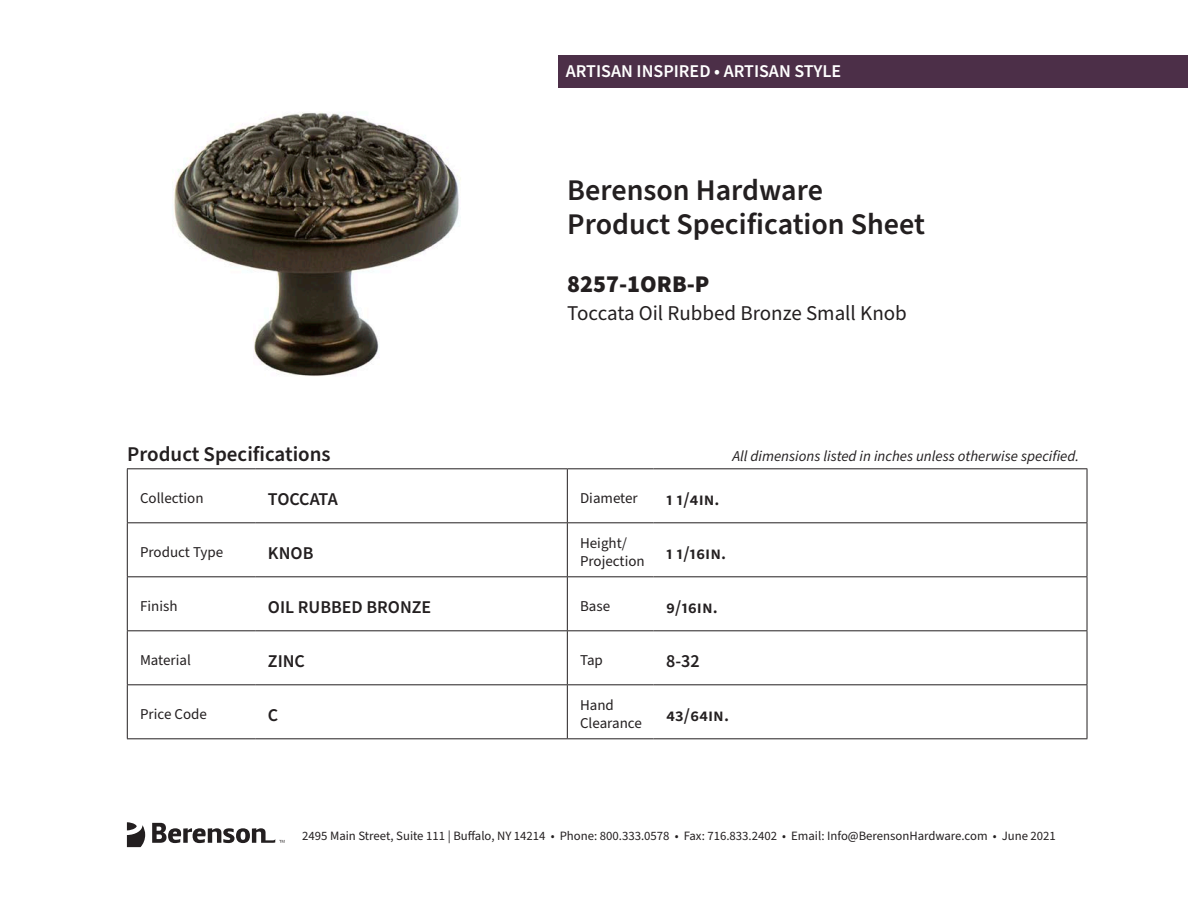
<style>
.page{position:relative;width:1188px;height:918px;background:#fff}
.page>*{position:absolute;margin:0;border:0;box-sizing:border-box;transform-origin:0 0}
.t1{font:600 30px/34.2px "Source Sans Pro";color:#231f20}
.t2{font:900 24px "Source Sans Pro";color:#231f20}
.t3{font:21px "Source Sans Pro";color:#231f20}
.t4{font:600 21px "Source Sans Pro";color:#231f20}
.t5{font:600 18px "Source Sans Pro";color:#231f20}
.t6{font:600 18px "Source Sans Pro";color:#fff}
.t7{font:600 18px "Source Sans Pro";letter-spacing:-.03em;color:#231f20}
.t8{font:15px/18px "Source Sans Pro";color:#231f20}
.t9{font:italic 15px "Source Sans Pro";color:#231f20}
.t10{font:12.75px "Source Sans Pro";color:#231f20}
</style>
<div class="page">
<div style="left:558px;top:55px;width:630px;height:33px;background:#4c2f48"></div>
<svg style="left:127px;top:822px;width:18px;height:25px"></svg>
<svg style="left:152px;top:823px;width:132px;height:20px"></svg>
<img style="left:174px;top:112px;width:287px;height:264px">
<hr style="left:255px;top:468px;width:312px;height:1px;background:#231f20">
<hr style="left:1087px;top:469px;width:1px;height:53px;background:#231f20">
<hr style="left:255px;top:522px;width:312px;height:1px;background:#231f20">
<hr style="left:1087px;top:523px;width:1px;height:53px;background:#231f20">
<hr style="left:127px;top:468px;width:128px;height:1px;background:#231f20">
<hr style="left:127px;top:469px;width:1px;height:53px;background:#231f20">
<hr style="left:567px;top:469px;width:1px;height:53px;background:#231f20">
<hr style="left:567px;top:523px;width:1px;height:53px;background:#231f20">
<hr style="left:127px;top:522px;width:128px;height:1px;background:#231f20">
<hr style="left:127px;top:523px;width:1px;height:53px;background:#231f20">
<hr style="left:127px;top:576px;width:128px;height:1px;background:#231f20">
<hr style="left:127px;top:577px;width:1px;height:53px;background:#231f20">
<hr style="left:127px;top:684px;width:128px;height:1px;background:#231f20">
<hr style="left:127px;top:685px;width:1px;height:53px;background:#231f20">
<hr style="left:567px;top:468px;width:86px;height:1px;background:#231f20">
<hr style="left:127px;top:630px;width:128px;height:1px;background:#231f20">
<hr style="left:127px;top:631px;width:1px;height:53px;background:#231f20">
<hr style="left:127px;top:738px;width:128px;height:1px;background:#231f20">
<hr style="left:255px;top:576px;width:312px;height:1px;background:#231f20">
<hr style="left:567px;top:522px;width:86px;height:1px;background:#231f20">
<hr style="left:653px;top:522px;width:434px;height:1px;background:#231f20">
<hr style="left:567px;top:576px;width:86px;height:1px;background:#231f20">
<hr style="left:567px;top:577px;width:1px;height:53px;background:#231f20">
<hr style="left:653px;top:576px;width:434px;height:1px;background:#231f20">
<hr style="left:1087px;top:577px;width:1px;height:53px;background:#231f20">
<hr style="left:255px;top:684px;width:312px;height:1px;background:#231f20">
<hr style="left:567px;top:631px;width:1px;height:53px;background:#231f20">
<hr style="left:567px;top:685px;width:1px;height:53px;background:#231f20">
<hr style="left:653px;top:468px;width:434px;height:1px;background:#231f20">
<hr style="left:255px;top:630px;width:312px;height:1px;background:#231f20">
<hr style="left:567px;top:630px;width:86px;height:1px;background:#231f20">
<hr style="left:653px;top:630px;width:434px;height:1px;background:#231f20">
<hr style="left:1087px;top:631px;width:1px;height:53px;background:#231f20">
<hr style="left:567px;top:684px;width:86px;height:1px;background:#231f20">
<hr style="left:653px;top:684px;width:434px;height:1px;background:#231f20">
<hr style="left:1087px;top:685px;width:1px;height:53px;background:#231f20">
<hr style="left:255px;top:738px;width:312px;height:1px;background:#231f20">
<hr style="left:567px;top:738px;width:86px;height:1px;background:#231f20">
<hr style="left:653px;top:738px;width:434px;height:1px;background:#231f20">
<h3 class="t6" style="left:566px;top:59px;width:277px">ARTISAN INSPIRED • ARTISAN STYLE</h3>
<p class="t1" style="left:567px;top:174px;width:359px">Berenson Hardware<br>Product Specification Sheet</p>
<p class="t2" style="left:567px;top:268px;width:144px">8257-1ORB-P</p>
<p class="t3" style="left:567px;top:299px;width:341px">Toccata Oil Rubbed Bronze Small Knob</p>
<p class="t4" style="left:127px;top:440px;width:205px">Product Specifications</p>
<p class="t8" style="left:140px;top:490px;width:65px">Collection</p>
<p class="t7" style="left:268px;top:487px;width:71px">TOCCATA</p>
<p class="t8" style="left:580px;top:490px;width:59px">Diameter</p>
<p class="t5" style="left:666px;top:487px;width:55px">1 1/4in.</p>
<p class="t8" style="left:140px;top:544px;width:85px">Product Type</p>
<p class="t5" style="left:268px;top:541px;width:47px">KNOB</p>
<p class="t8" style="left:580px;top:535px;width:66px">Height/<br>Projection</p>
<p class="t5" style="left:666px;top:541px;width:61px">1 1/16in.</p>
<p class="t8" style="left:140px;top:598px;width:39px">Finish</p>
<p class="t5" style="left:268px;top:595px;width:165px">OIL RUBBED BRONZE</p>
<p class="t8" style="left:580px;top:598px;width:32px">Base</p>
<p class="t5" style="left:666px;top:595px;width:53px">9/16in.</p>
<p class="t8" style="left:140px;top:652px;width:52px">Material</p>
<p class="t5" style="left:268px;top:649px;width:39px">ZINC</p>
<p class="t8" style="left:580px;top:652px;width:24px">Tap</p>
<p class="t5" style="left:666px;top:649px;width:35px">8-32</p>
<p class="t9" style="left:732px;top:446px;width:348px">All dimensions listed in inches unless otherwise specified.</p>
<p class="t8" style="left:140px;top:706px;width:68px">Price Code</p>
<p class="t5" style="left:268px;top:703px;width:12px">C</p>
<p class="t8" style="left:580px;top:697px;width:63px">Hand<br>Clearance</p>
<p class="t5" style="left:666px;top:703px;width:64px">43/64in.</p>
<p class="t10" style="left:302px;top:827px;width:755px">2495 Main Street, Suite 111 | Buffalo, NY 14214 • Phone: 800.333.0578 • Fax: 716.833.2402 • Email: Info@BerensonHardware.com • June 2021</p>
</div>
